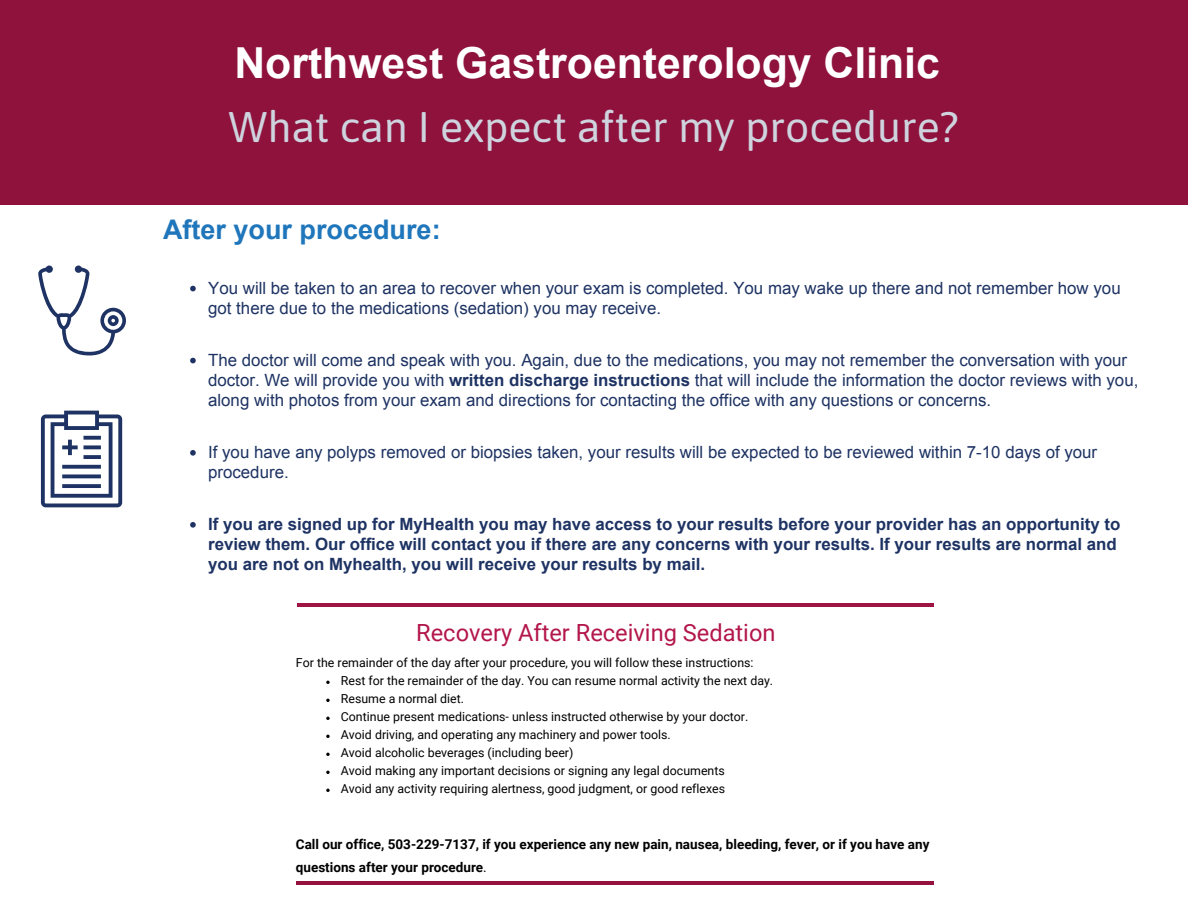
<style>
.page{position:relative;width:1188px;height:918px;background:#fff}
.page>*{position:absolute;margin:0;border:0;box-sizing:border-box;transform-origin:0 0}
.t1{font:42.75px "Asap";color:#ced3de}
.t2{font:700 42.75px "Arial";color:#fff}
.t3{font:700 27px "Arial";color:#1f76bb}
.t4{font:23.7px "Roboto";color:#b3164b}
.t5{font:16.8px/20.2px "Arial";color:#1e3363}
.t6{font:700 16.8px/20.2px "Arial";color:#1e3363}
.t7{font:700 13.5px/22.5px "Roboto";color:#000}
.t8{font:12.3px/18px "Roboto";color:#000}
.s1{font-weight:700}
.s2{font-weight:400}
</style>
<div class="page">
<div style="left:0;top:0;width:1188px;height:205px;background:#8e123c"></div>
<svg style="left:190px;top:286px;width:6px;height:5px"></svg>
<svg style="left:190px;top:358px;width:6px;height:5px"></svg>
<svg style="left:190px;top:450px;width:6px;height:6px"></svg>
<svg style="left:190px;top:522px;width:6px;height:6px"></svg>
<hr style="left:297px;top:603px;width:637px;height:3px;background:#9e1442">
<hr style="left:296px;top:881px;width:638px;height:3px;background:#95123f">
<svg style="left:326px;top:681px;width:4px;height:3px"></svg>
<svg style="left:326px;top:699px;width:4px;height:3px"></svg>
<svg style="left:326px;top:717px;width:4px;height:3px"></svg>
<svg style="left:326px;top:735px;width:4px;height:3px"></svg>
<svg style="left:326px;top:753px;width:4px;height:3px"></svg>
<svg style="left:326px;top:771px;width:4px;height:3px"></svg>
<svg style="left:326px;top:789px;width:4px;height:3px"></svg>
<svg style="left:38px;top:266px;width:88px;height:89px"></svg>
<svg style="left:41px;top:411px;width:81px;height:96px"></svg>
<h1 class="t2" style="left:234px;top:34px;width:707px">Northwest Gastroenterology Clinic</h1>
<h1 class="t1" style="left:229px;top:97px;width:732px">What can I expect after my procedure?</h1>
<h2 class="t3" style="left:163px;top:211px;width:279px">After your procedure:</h2>
<p class="t5" style="left:208px;top:278px;width:914px">You will be taken to an area to recover when your exam is completed. You may wake up there and not remember how you got there due to the medications (sedation) you may receive.</p>
<p class="t5" style="left:208px;top:350px;width:932px">The doctor will come and speak with you. Again, due to the medications, you may not remember the conversation with your doctor. We will provide you with <span class="s1">written discharge instructions</span> that will include the information the doctor reviews with you, along with photos from your exam and directions for contacting the office with any questions or concerns.</p>
<p class="t5" style="left:208px;top:442px;width:891px">If you have any polyps removed or biopsies taken, your results will be expected to be reviewed within 7-10 days of your procedure.</p>
<p class="t6" style="left:208px;top:514px;width:914px">If you are signed up for MyHealth you may have access to your results before your provider has an opportunity to review them. Our office will contact you if there are any concerns with your results. If your results are normal and you are not on Myhealth, you will receive your results by mail.</p>
<h3 class="t4" style="left:416px;top:616px;width:361px">Recovery After Receiving Sedation</h3>
<p class="t8" style="left:341px;top:653px;width:434px;text-indent:-45px">For the remainder of the day after your procedure, you will follow these instructions:<br>Rest for the remainder of the day. You can resume normal activity the next day.<br>Resume a normal diet.<br>Continue present medications- unless instructed otherwise by your doctor.<br>Avoid driving, and operating any machinery and power tools.<br>Avoid alcoholic beverages (including beer)<br>Avoid making any important decisions or signing any legal documents<br>Avoid any activity requiring alertness, good judgment, or good reflexes</p>
<p class="t7" style="left:296px;top:833px;width:635px">Call our office, 503-229-7137, if you experience any new pain, nausea, bleeding, fever, or if you have any questions after your procedure<span class="s2">.</span></p>
</div>
